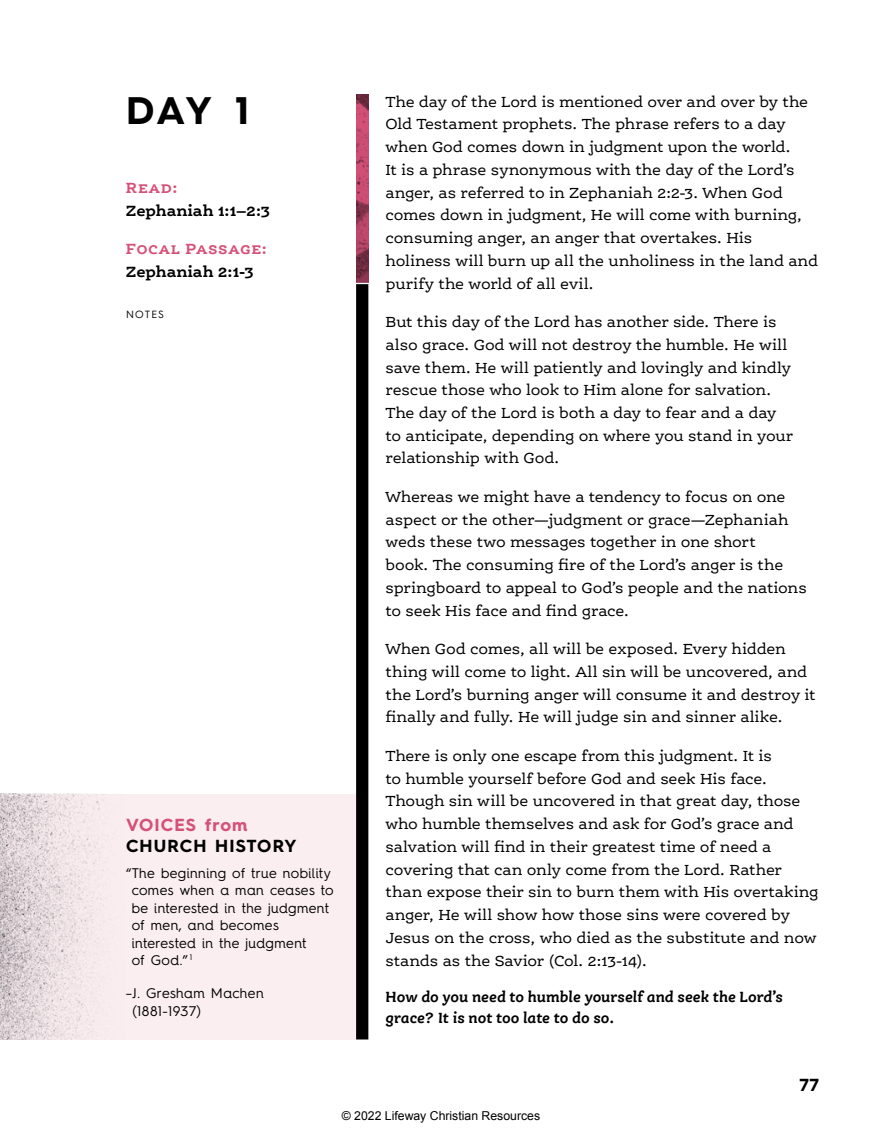
<style>
.page{position:relative;width:882px;height:1134px;background:#fff}
.page>*{position:absolute;margin:0;border:0;box-sizing:border-box;transform-origin:0 0}
.t1{font:700 38.5px "Hurme Geometric Sans 4";color:#000}
.t2{font:700 17.5px "Hurme Geometric Sans 4";letter-spacing:.06em;color:#000}
.t3{font:700 17.5px "Hurme Geometric Sans 4";letter-spacing:.06em;color:#d55178}
.t4{font:15.75px/22.8px "Ernestine Pro";letter-spacing:-.015em;color:#000}
.t5{font:italic 700 15.75px/21px "Ernestine Pro";letter-spacing:-.005em;color:#000}
.t6{font:700 15.75px "Ernestine Pro";letter-spacing:-.015em;color:#000}
.t7{font:700 15.75px "Ernestine Pro";letter-spacing:.035em;color:#d55178}
.t8{font:14px/17.5px "Hurme Geometric Sans 4";letter-spacing:.025em;color:#000}
.t9{font:12.25px "Arial";color:#000}
.t10{font:10.5px "Hurme Geometric Sans 4";letter-spacing:.11em;color:#000}
</style>
<div class="page">
<div style="left:356px;top:94px;width:12px;height:946px;background:#000"></div>
<img style="left:356px;top:94px;width:12px;height:189px">
<svg style="left:356px;top:283px;width:12px;height:1px"></svg>
<div style="left:0;top:794px;width:356px;height:246px;background:#fbeef1"></div>
<img style="left:0;top:794px;width:113px;height:246px">
<h1 class="t1" style="left:126px;top:83px;width:125px">DAY 1</h1>
<p class="t4" style="left:386px;top:90px;width:434px">The day of the Lord is mentioned over and over by the Old Testament prophets. The phrase refers to a day when God comes down in judgment upon the world.<br>It is a phrase synonymous with the day of the Lord’s anger, as referred to in Zephaniah 2:2-3. When God comes down in judgment, He will come with burning, consuming anger, an anger that overtakes. His holiness will burn up all the unholiness in the land and purify the world of all evil.</p>
<p class="t4" style="left:386px;top:310px;width:409px">But this day of the Lord has another side. There is also grace. God will not destroy the humble. He will save them. He will patiently and lovingly and kindly rescue those who look to Him alone for salvation.<br>The day of the Lord is both a day to fear and a day to anticipate, depending on where you stand in your relationship with God.</p>
<p class="t4" style="left:386px;top:485px;width:423px">Whereas we might have a tendency to focus on one aspect or the other—judgment or grace—Zephaniah weds these two messages together in one short<br>book. The consuming fire of the Lord’s anger is the springboard to appeal to God’s people and the nations to seek His face and find grace.</p>
<p class="t4" style="left:386px;top:637px;width:432px">When God comes, all will be exposed. Every hidden thing will come to light. All sin will be uncovered, and the Lord’s burning anger will consume it and destroy it finally and fully. He will judge sin and sinner alike.</p>
<p class="t4" style="left:386px;top:744px;width:435px">There is only one escape from this judgment. It is<br>to humble yourself before God and seek His face.<br>Though sin will be uncovered in that great day, those who humble themselves and ask for God’s grace and salvation will find in their greatest time of need a covering that can only come from the Lord. Rather than expose their sin to burn them with His overtaking anger, He will show how those sins were covered by Jesus on the cross, who died as the substitute and now stands as the Savior (Col. 2:13-14).</p>
<p class="t5" style="left:386px;top:986px;width:399px">How do you need to humble yourself and seek the Lord’s grace? It is not too late to do so.</p>
<p class="t7" style="left:126px;top:178px;width:54px">Read:</p>
<p class="t6" style="left:126px;top:200px;width:146px">Zephaniah 1:1–2:3</p>
<p class="t7" style="left:126px;top:239px;width:143px">Focal Passage:</p>
<p class="t6" style="left:126px;top:262px;width:129px">Zephaniah 2:1-3</p>
<p class="t10" style="left:126px;top:307px;width:40px">NOTES</p>
<p class="t3" style="left:126px;top:813px;width:123px">VOICES from</p>
<p class="t2" style="left:126px;top:834px;width:172px">CHURCH HISTORY</p>
<p class="t8" style="left:132px;top:864px;width:203px;text-indent:-6px">“The beginning of true nobility comes when a man ceases to be interested in the judgment of men, and becomes interested in the judgment<br>of God.” <sup>1</sup></p>
<p class="t8" style="left:133px;top:984px;width:133px;text-indent:-7px">–J. Gresham Machen (1881-1937)</p>
<p class="t9" style="left:342px;top:1107px;width:200px">© 2022 Lifeway Christian Resources</p>
<p class="t2" style="left:800px;top:1073px;width:21px">77</p>
</div>
